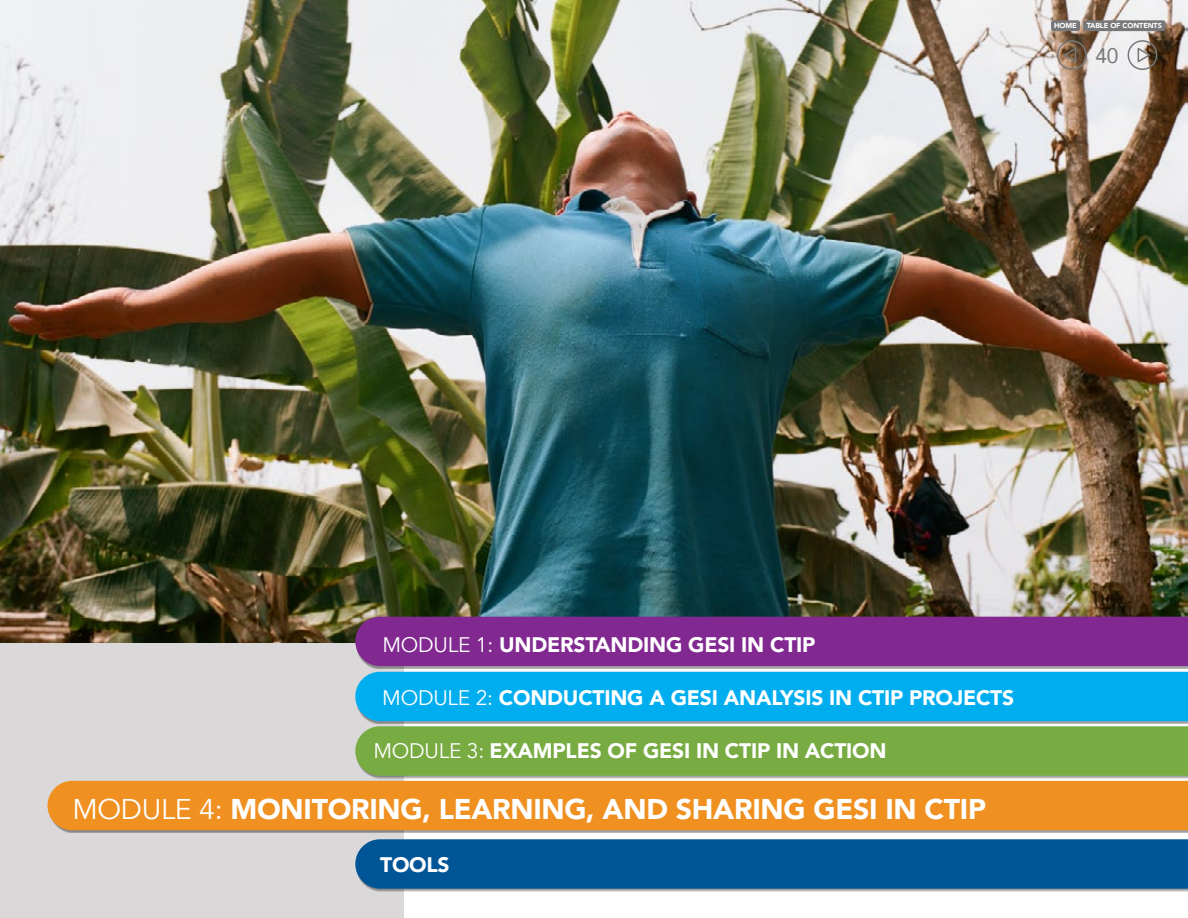
<style>
.page{position:relative;width:1188px;height:918px;background:#fff}
.page>*{position:absolute;margin:0;border:0;box-sizing:border-box;transform-origin:0 0}
.t1{font:900 28.5px "Avenir";letter-spacing:-.01em;color:#fff}
.t2{font:900 21px "Avenir";letter-spacing:-.01em;color:#fff}
.t3{font:21px "Avenir";color:#78787a}
.t4{font:900 7.2px "Avenir";letter-spacing:-.01em;color:#fff}
.s1{font-weight:400}
</style>
<div class="page">
<div style="left:0;top:610px;width:403px;height:308px;background:#dad8d8"></div>
<img style="left:0;top:0;width:1188px;height:643px">
<div style="left:357px;top:728px;width:831px;height:50px;background:#a2a2a2"></div>
<svg style="left:355px;top:672px;width:833px;height:104px;background:#45ae9b"></svg>
<div style="left:357px;top:618px;width:831px;height:51px;background:#9f97a0"></div>
<div style="left:355px;top:617px;width:833px;height:49px;background:#812990"></div>
<div style="left:49px;top:782px;width:1139px;height:51px;background:#000;opacity:.37"></div>
<div style="left:48px;top:781px;width:1140px;height:49px;background:#ef9021"></div>
<div style="left:1128px;top:40px;width:29px;height:30px;border:2px solid #78787a;border-radius:50%"></div>
<svg style="left:1136px;top:46px;width:16px;height:18px"></svg>
<div style="left:1057px;top:40px;width:30px;height:30px;border:2px solid #78787a;border-radius:50%"></div>
<svg style="left:1062px;top:47px;width:16px;height:17px"></svg>
<div style="left:357px;top:841px;width:831px;height:50px;background:#a1a1a1"></div>
<div style="left:355px;top:839px;width:833px;height:50px;background:#005596"></div>
<div style="left:1084px;top:21px;width:81px;height:9px;background:#78787a;border-radius:2px"></div>
<div style="left:1083px;top:20px;width:82px;height:11px;border:1px solid #78787a;border-radius:2px"></div>
<div style="left:1052px;top:21px;width:27px;height:9px;background:#78787a;border-radius:2px"></div>
<div style="left:1051px;top:20px;width:29px;height:11px;border:1px solid #78787a;border-radius:2px"></div>
<p class="t4" style="left:1054px;top:20px;width:24px">HOME</p>
<p class="t4" style="left:1087px;top:20px;width:77px">TABLE OF CONTENTS</p>
<p class="t3" style="left:1096px;top:39px;width:25px">40</p>
<p class="t2" style="left:382px;top:626px;width:434px"><span class="s1">MODULE 1:</span> UNDERSTANDING GESI IN CTIP</p>
<p class="t2" style="left:382px;top:680px;width:633px"><span class="s1">MODULE 2:</span> CONDUCTING A GESI ANALYSIS IN CTIP PROJECTS</p>
<p class="t2" style="left:373px;top:733px;width:515px"><span class="s1">MODULE 3:</span> EXAMPLES OF GESI IN CTIP IN ACTION</p>
<h1 class="t1" style="left:72px;top:785px;width:915px"><span class="s1">MODULE 4:</span> MONITORING, LEARNING, AND SHARING GESI IN CTIP</h1>
<p class="t2" style="left:380px;top:846px;width:71px">TOOLS</p>
</div>
